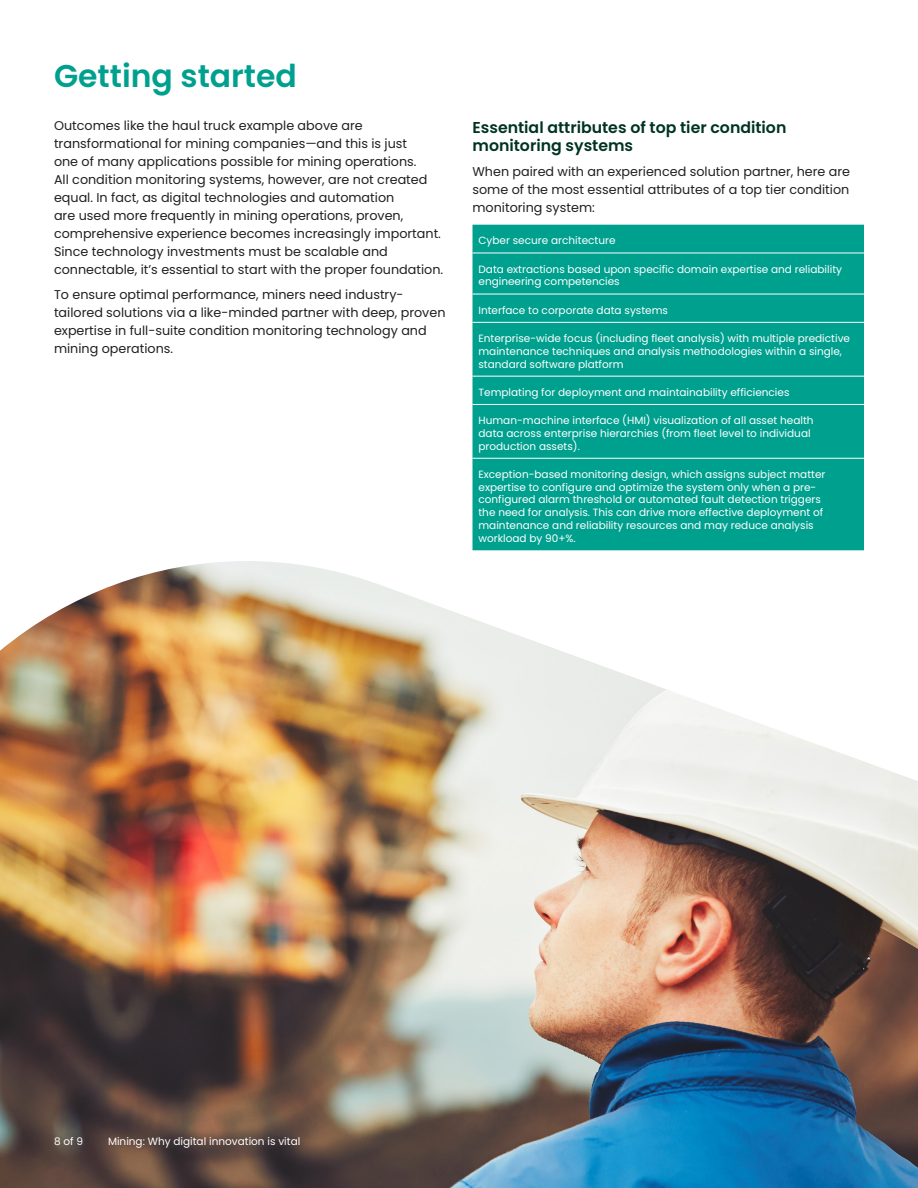
<style>
.page{position:relative;width:918px;height:1188px;background:#fff}
.page>*{position:absolute;margin:0;border:0;box-sizing:border-box;transform-origin:0 0}
.head_1_to_TOC{font:600 31.5px "Poppins";color:#00a08f}
._10_5pt-body_subhead{font:600 15.75px/18px "Poppins";color:#003323}
._8_5pt-body_text{font:12.75px/18px "Poppins";color:#231f20}
._7pt-caption{font:10.5px/12.8px "Poppins";color:#fff}
</style>
<div class="page">
<img style="left:0;top:561px;width:918px;height:627px">
<div style="left:472px;top:225px;width:392px;height:325px;background:#00a08f"></div>
<hr style="left:472px;top:253px;width:392px;height:1px;background:#fff">
<hr style="left:472px;top:294px;width:392px;height:1px;background:#fff">
<hr style="left:472px;top:322px;width:392px;height:1px;background:#fff">
<hr style="left:472px;top:376px;width:392px;height:1px;background:#fff">
<hr style="left:472px;top:404px;width:392px;height:1px;background:#fff">
<hr style="left:472px;top:458px;width:392px;height:1px;background:#fff">
<p class="head_1_to_TOC" style="left:54px;top:58px;width:244px">Getting started</p>
<p class="_8_5pt-body_text" style="left:54px;top:117px;width:391px">Outcomes like the haul truck example above are transformational for mining companies—and this is just<br>one of many applications possible for mining operations.<br>All condition monitoring systems, however, are not created equal. In fact, as digital technologies and automation<br>are used more frequently in mining operations, proven, comprehensive experience becomes increasingly important.<br>Since technology investments must be scalable and connectable, it’s essential to start with the proper foundation.</p>
<p class="_8_5pt-body_text" style="left:54px;top:285px;width:393px">To ensure optimal performance, miners need industry&shy;tailored solutions via a like-minded partner with deep, proven expertise in full-suite condition monitoring technology and mining operations.</p>
<p class="_10_5pt-body_subhead" style="left:472px;top:119px;width:315px">Essential attributes of top tier condition monitoring systems</p>
<p class="_8_5pt-body_text" style="left:472px;top:163px;width:379px;text-align:justify">When paired with an experienced solution partner, here are some of the most essential attributes of a top tier condition monitoring system:</p>
<p class="_7pt-caption" style="left:478px;top:234px;width:139px">Cyber secure architecture</p>
<p class="_7pt-caption" style="left:478px;top:263px;width:365px">Data extractions based upon specific domain expertise and reliability engineering competencies</p>
<p class="_7pt-caption" style="left:478px;top:304px;width:191px">Interface to corporate data systems</p>
<p class="_7pt-caption" style="left:478px;top:332px;width:373px">Enterprise-wide focus (including fleet analysis) with multiple predictive maintenance techniques and analysis methodologies within a single, standard software platform</p>
<p class="_7pt-caption" style="left:478px;top:386px;width:313px">Templating for deployment and maintainability efficiencies</p>
<p class="_7pt-caption" style="left:478px;top:414px;width:337px">Human-machine interface (HMI) visualization of all asset health data across enterprise hierarchies (from fleet level to individual production assets).</p>
<p class="_7pt-caption" style="left:478px;top:468px;width:348px">Exception-based monitoring design, which assigns subject matter expertise to configure and optimize the system only when a pre&shy;configured alarm threshold or automated fault detection triggers the need for analysis. This can drive more effective deployment of maintenance and reliability resources and may reduce analysis workload by 90+%.</p>
<p class="_7pt-caption" style="left:54px;top:1135px;width:31px">8 of 9</p>
<p class="_7pt-caption" style="left:108px;top:1135px;width:194px">Mining: Why digital innovation is vital</p>
</div>
